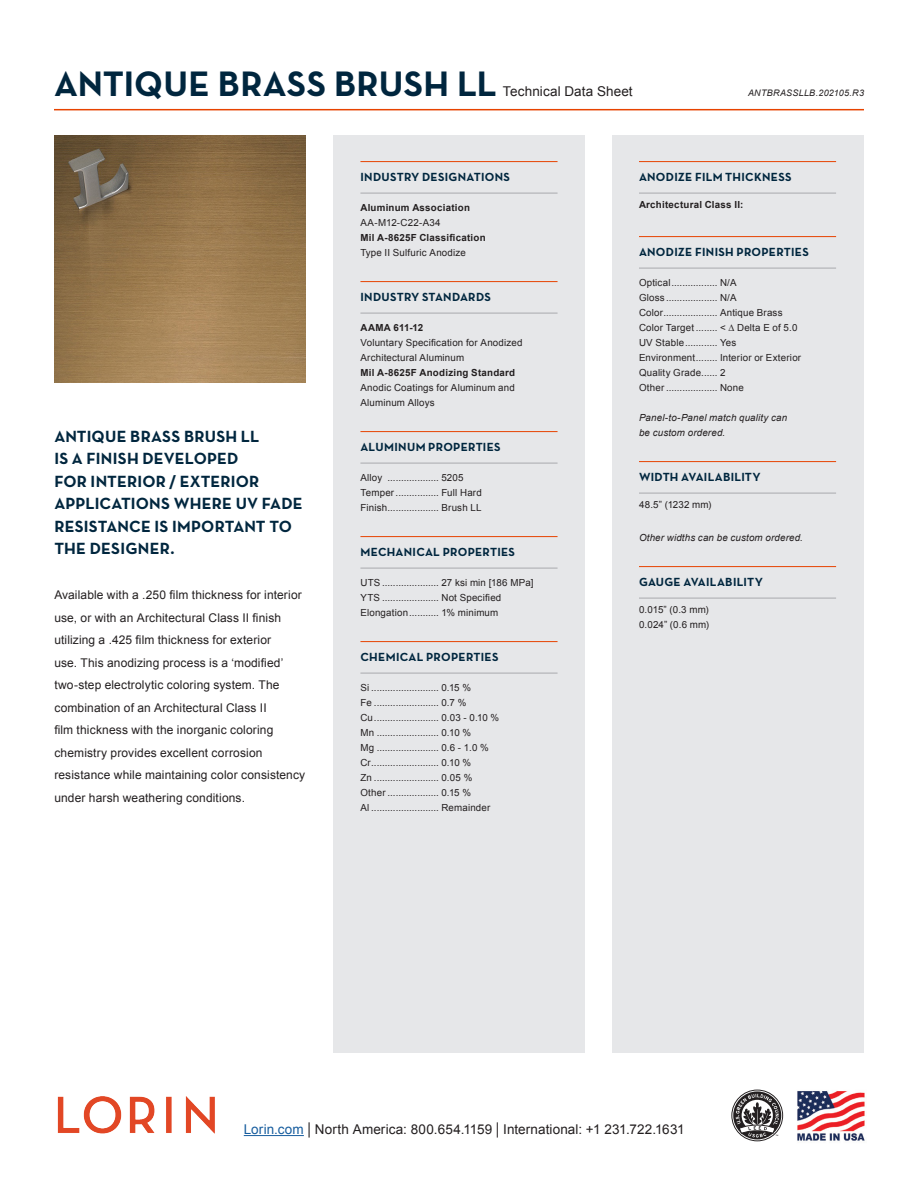
<style>
.page{position:relative;width:918px;height:1188px;background:#fff}
.page>*{position:absolute;margin:0;border:0;box-sizing:border-box;transform-origin:0 0}
.t1{font:700 36px "Neutraface Text";letter-spacing:.01em;color:#00263e}
.t2{font:700 16.5px/22.5px "Neutraface Text";letter-spacing:.015em;color:#00263e}
.t3{font:13.5px "Arial";letter-spacing:.01em;color:#231f20}
.t4{font:12px/22.5px "Arial";letter-spacing:.01em;color:#231f20}
.t5{font:700 12px "Neutraface Text";letter-spacing:.025em;color:#00263e}
.t6{font:9.75px "Arial";letter-spacing:.02em;color:#231f20}
.t7{font:700 9.75px "Arial";letter-spacing:.025em;color:#231f20}
.t8{font:italic 9.75px/15px "Arial";letter-spacing:.015em;color:#231f20}
.t9{font:italic 9px "Arial";letter-spacing:.03em;color:#231f20}
.t10{font:3.15px "Arial";color:#231f20}
.s1{color:#175d9e}
.s2{font-size:16.2px}
</style>
<div class="page">
<div style="left:333px;top:135px;width:252px;height:918px;background:#e6e7e9"></div>
<div style="left:612px;top:135px;width:252px;height:918px;background:#e6e7e9"></div>
<img style="left:57px;top:1096px;width:158px;height:38px">
<hr style="left:244px;top:1135px;width:60px;height:1px;background:#175d9e">
<img style="left:797px;top:1091px;width:68px;height:50px">
<img style="left:54px;top:135px;width:252px;height:248px">
<hr style="left:360px;top:161px;width:198px;height:1px;background:#e74300">
<hr style="left:360px;top:193px;width:198px;height:1px;background:#a8a9ad">
<hr style="left:360px;top:281px;width:198px;height:1px;background:#e74300">
<hr style="left:360px;top:313px;width:198px;height:1px;background:#a8a9ad">
<hr style="left:360px;top:431px;width:198px;height:1px;background:#e74300">
<hr style="left:360px;top:463px;width:198px;height:1px;background:#a8a9ad">
<hr style="left:360px;top:536px;width:198px;height:1px;background:#e74300">
<hr style="left:360px;top:568px;width:198px;height:1px;background:#a8a9ad">
<hr style="left:360px;top:641px;width:198px;height:1px;background:#e74300">
<hr style="left:360px;top:673px;width:198px;height:1px;background:#a8a9ad">
<hr style="left:639px;top:161px;width:197px;height:1px;background:#e74300">
<hr style="left:639px;top:193px;width:197px;height:1px;background:#a8a9ad">
<hr style="left:639px;top:236px;width:197px;height:1px;background:#e74300">
<hr style="left:639px;top:268px;width:197px;height:1px;background:#a8a9ad">
<hr style="left:639px;top:461px;width:197px;height:1px;background:#e74300">
<hr style="left:639px;top:493px;width:197px;height:1px;background:#a8a9ad">
<hr style="left:639px;top:566px;width:197px;height:1px;background:#e74300">
<hr style="left:639px;top:598px;width:197px;height:1px;background:#a8a9ad">
<svg style="left:731px;top:1090px;width:52px;height:51px"></svg>
<hr style="left:54px;top:109px;width:810px;height:1px;background:#e74300">
<p class="t1" style="left:54px;top:60px;width:445px">ANTIQUE BRASS BRUSH LL</p>
<p class="t3" style="left:503px;top:82px;width:131px">Technical Data Sheet</p>
<p class="t9" style="left:748px;top:87px;width:117px">ANTBRASSLLB.202105.R3</p>
<p class="t2" style="left:54px;top:425px;width:250px">ANTIQUE BRASS BRUSH LL<br>IS A FINISH DEVELOPED<br>FOR INTERIOR / EXTERIOR<br>APPLICATIONS WHERE UV FADE<br>RESISTANCE IS IMPORTANT TO<br>THE DESIGNER.</p>
<p class="t4" style="left:54px;top:584px;width:252px">Available with a .250 film thickness for interior use, or with an Architectural Class II finish utilizing a .425 film thickness for exterior<br>use. This anodizing process is a ‘modified’ two-step electrolytic coloring system. The combination of an Architectural Class II<br>film thickness with the inorganic coloring chemistry provides excellent corrosion resistance while maintaining color consistency under harsh weathering conditions.</p>
<p class="t5" style="left:360px;top:170px;width:151px">INDUSTRY DESIGNATIONS</p>
<p class="t7" style="left:360px;top:202px;width:111px">Aluminum Association</p>
<p class="t6" style="left:360px;top:217px;width:82px">AA-M12-C22-A34</p>
<p class="t7" style="left:360px;top:232px;width:127px">Mil A-8625F Classification</p>
<p class="t6" style="left:360px;top:247px;width:107px">Type II Sulfuric Anodize</p>
<p class="t5" style="left:360px;top:290px;width:132px">INDUSTRY STANDARDS</p>
<p class="t7" style="left:360px;top:322px;width:64px">AAMA 611-12</p>
<p class="t6" style="left:360px;top:337px;width:164px">Voluntary Specification for Anodized</p>
<p class="t6" style="left:360px;top:352px;width:105px">Architectural Aluminum</p>
<p class="t7" style="left:360px;top:367px;width:156px">Mil A-8625F Anodizing Standard</p>
<p class="t6" style="left:360px;top:382px;width:156px">Anodic Coatings for Aluminum and</p>
<p class="t6" style="left:360px;top:397px;width:76px">Aluminum Alloys</p>
<p class="t5" style="left:360px;top:440px;width:142px">ALUMINUM PROPERTIES</p>
<p class="t6" style="left:360px;top:472px;width:105px">Alloy ................... 5205</p>
<p class="t6" style="left:360px;top:487px;width:123px">Temper................ Full Hard</p>
<p class="t6" style="left:360px;top:502px;width:123px">Finish................... Brush LL</p>
<p class="t5" style="left:360px;top:545px;width:156px">MECHANICAL PROPERTIES</p>
<p class="t6" style="left:360px;top:577px;width:175px">UTS ..................... 27 ksi min [186 MPa]</p>
<p class="t6" style="left:360px;top:592px;width:142px">YTS ..................... Not Specified</p>
<p class="t6" style="left:360px;top:607px;width:139px">Elongation........... 1% minimum</p>
<p class="t5" style="left:360px;top:650px;width:140px">CHEMICAL PROPERTIES</p>
<p class="t6" style="left:360px;top:682px;width:112px">Si ......................... 0.15 %</p>
<p class="t6" style="left:360px;top:697px;width:107px">Fe ........................ 0.7 %</p>
<p class="t6" style="left:360px;top:712px;width:140px">Cu........................ 0.03 - 0.10 %</p>
<p class="t6" style="left:360px;top:727px;width:112px">Mn ....................... 0.10 %</p>
<p class="t6" style="left:360px;top:742px;width:130px">Mg ....................... 0.6 - 1.0 %</p>
<p class="t6" style="left:360px;top:757px;width:112px">Cr......................... 0.10 %</p>
<p class="t6" style="left:360px;top:772px;width:113px">Zn ........................ 0.05 %</p>
<p class="t6" style="left:360px;top:787px;width:112px">Other ................... 0.15 %</p>
<p class="t6" style="left:360px;top:802px;width:131px">Al ......................... Remainder</p>
<p class="t5" style="left:639px;top:170px;width:154px">ANODIZE FILM THICKNESS</p>
<p class="t7" style="left:639px;top:199px;width:106px">Architectural Class II:</p>
<p class="t5" style="left:639px;top:245px;width:171px">ANODIZE FINISH PROPERTIES</p>
<p class="t6" style="left:639px;top:277px;width:99px">Optical................. N/A</p>
<p class="t6" style="left:639px;top:292px;width:99px">Gloss ................... N/A</p>
<p class="t6" style="left:639px;top:307px;width:145px">Color.................... Antique Brass</p>
<p class="t6" style="left:639px;top:322px;width:160px">Color Target ........ &lt; ∆ Delta E of 5.0</p>
<p class="t6" style="left:639px;top:337px;width:99px">UV Stable............ Yes</p>
<p class="t6" style="left:639px;top:352px;width:164px">Environment........ Interior or Exterior</p>
<p class="t6" style="left:639px;top:367px;width:88px">Quality Grade...... 2</p>
<p class="t6" style="left:639px;top:382px;width:106px">Other ................... None</p>
<p class="t8" style="left:639px;top:411px;width:150px">Panel-to-Panel match quality can be custom ordered.</p>
<p class="t5" style="left:639px;top:470px;width:123px">WIDTH AVAILABILITY</p>
<p class="t6" style="left:639px;top:499px;width:74px">48.5” (1232 mm)</p>
<p class="t8" style="left:639px;top:531px;width:166px">Other widths can be custom ordered.</p>
<p class="t5" style="left:639px;top:575px;width:125px">GAUGE AVAILABILITY</p>
<p class="t6" style="left:639px;top:604px;width:71px">0.015” (0.3 mm)</p>
<p class="t6" style="left:639px;top:619px;width:72px">0.024” (0.6 mm)</p>
<p class="t3" style="left:244px;top:1121px;width:442px"><span class="s1">Lorin.com</span> <span class="s2">|</span> North America: 800.654.1159 <span class="s2">|</span> International: +1 231.722.1631</p>
<p class="t10" style="left:776px;top:1133px;width:5px">™</p>
</div>
